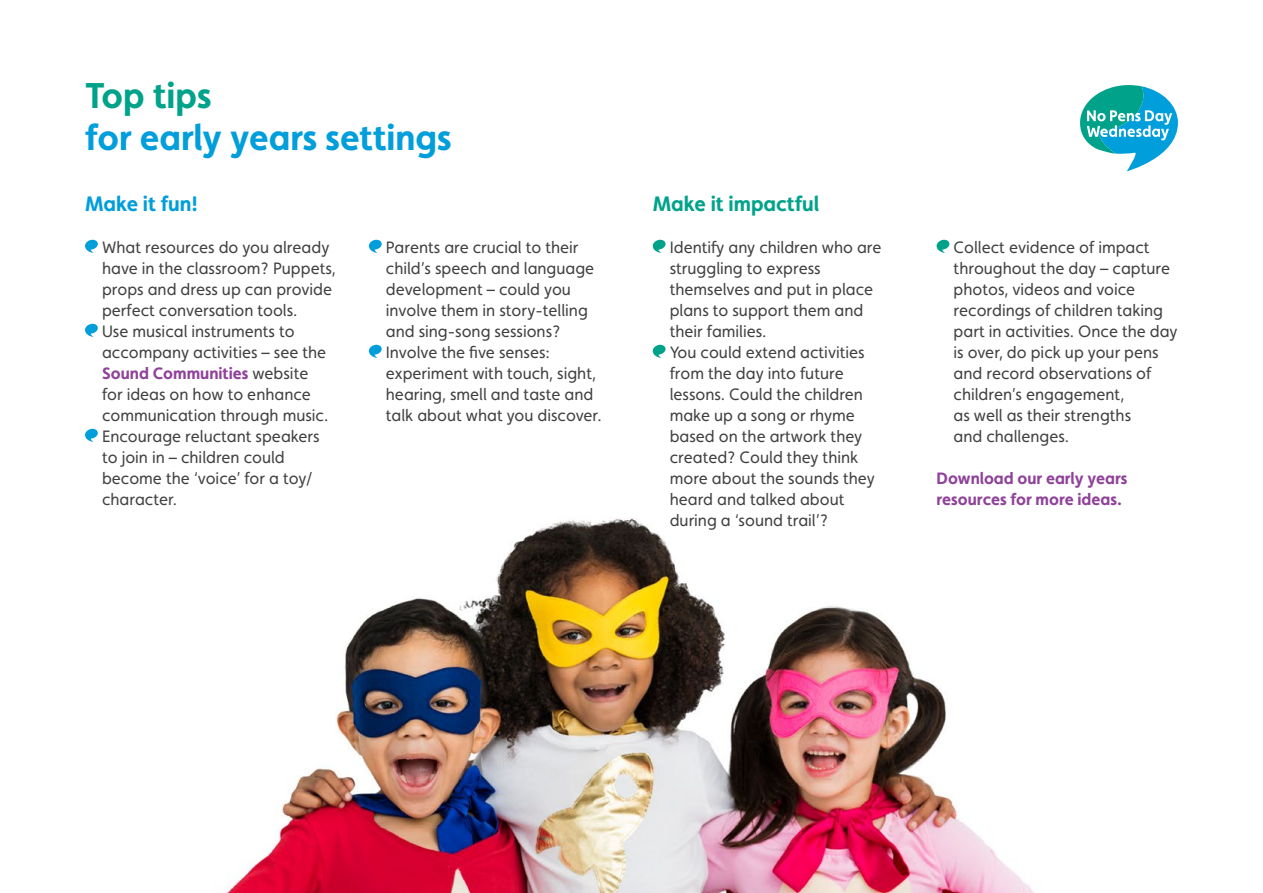
<style>
.page{position:relative;width:1263px;height:893px;background:#fff}
.page>*{position:absolute;margin:0;border:0;box-sizing:border-box;transform-origin:0 0}
.t1{font:700 36px "Faricy New";color:#009edb}
.t2{font:700 36px "Faricy New";color:#00a38a}
.t3{font:700 21px "Faricy New";color:#00a38a}
.t4{font:700 21px "Faricy New";color:#009edb}
.t5{font:16.5px/21px "Faricy New";color:#414042}
.t6{font:700 16.5px/21px "Faricy New";color:#8f4299}
.s1{font-weight:700;color:#8f4299}
</style>
<div class="page">
<img style="left:225px;top:517px;width:810px;height:376px">
<svg style="left:85px;top:239px;width:13px;height:14px"></svg>
<svg style="left:85px;top:323px;width:13px;height:14px"></svg>
<svg style="left:85px;top:428px;width:13px;height:14px"></svg>
<svg style="left:368px;top:239px;width:14px;height:14px"></svg>
<svg style="left:368px;top:344px;width:14px;height:14px"></svg>
<svg style="left:652px;top:239px;width:14px;height:14px"></svg>
<svg style="left:652px;top:344px;width:14px;height:14px"></svg>
<svg style="left:936px;top:239px;width:13px;height:14px"></svg>
<svg style="left:1080px;top:85px;width:98px;height:86px"></svg>
<h1 class="t2" style="left:85px;top:73px;width:128px">Top tips</h1>
<h1 class="t1" style="left:85px;top:115px;width:368px">for early years settings</h1>
<p class="t4" style="left:85px;top:191px;width:114px">Make it fun!</p>
<p class="t5" style="left:102px;top:237px;width:235px">What resources do you already have in the classroom? Puppets, props and dress up can provide perfect conversation tools.<br>Use musical instruments to accompany activities – see the<br><span class="s1">Sound Communities</span> website<br>for ideas on how to enhance communication through music.<br>Encourage reluctant speakers to join in – children could become the ‘voice’ for a toy/ character.</p>
<p class="t5" style="left:386px;top:237px;width:217px">Parents are crucial to their child’s speech and language development – could you involve them in story-telling and sing-song sessions?<br>Involve the five senses: experiment with touch, sight, hearing, smell and taste and talk about what you discover.</p>
<p class="t3" style="left:653px;top:191px;width:168px">Make it impactful</p>
<p class="t5" style="left:670px;top:237px;width:213px">Identify any children who are struggling to express themselves and put in place plans to support them and their families.<br>You could extend activities from the day into future lessons. Could the children make up a song or rhyme based on the artwork they created? Could they think more about the sounds they heard and talked about during a ‘sound trail’?</p>
<p class="t5" style="left:953px;top:237px;width:226px">Collect evidence of impact throughout the day – capture photos, videos and voice recordings of children taking part in activities. Once the day is over, do pick up your pens and record observations of children’s engagement,<br>as well as their strengths<br>and challenges.</p>
<p class="t6" style="left:936px;top:468px;width:192px">Download our early years resources for more ideas.</p>
</div>
